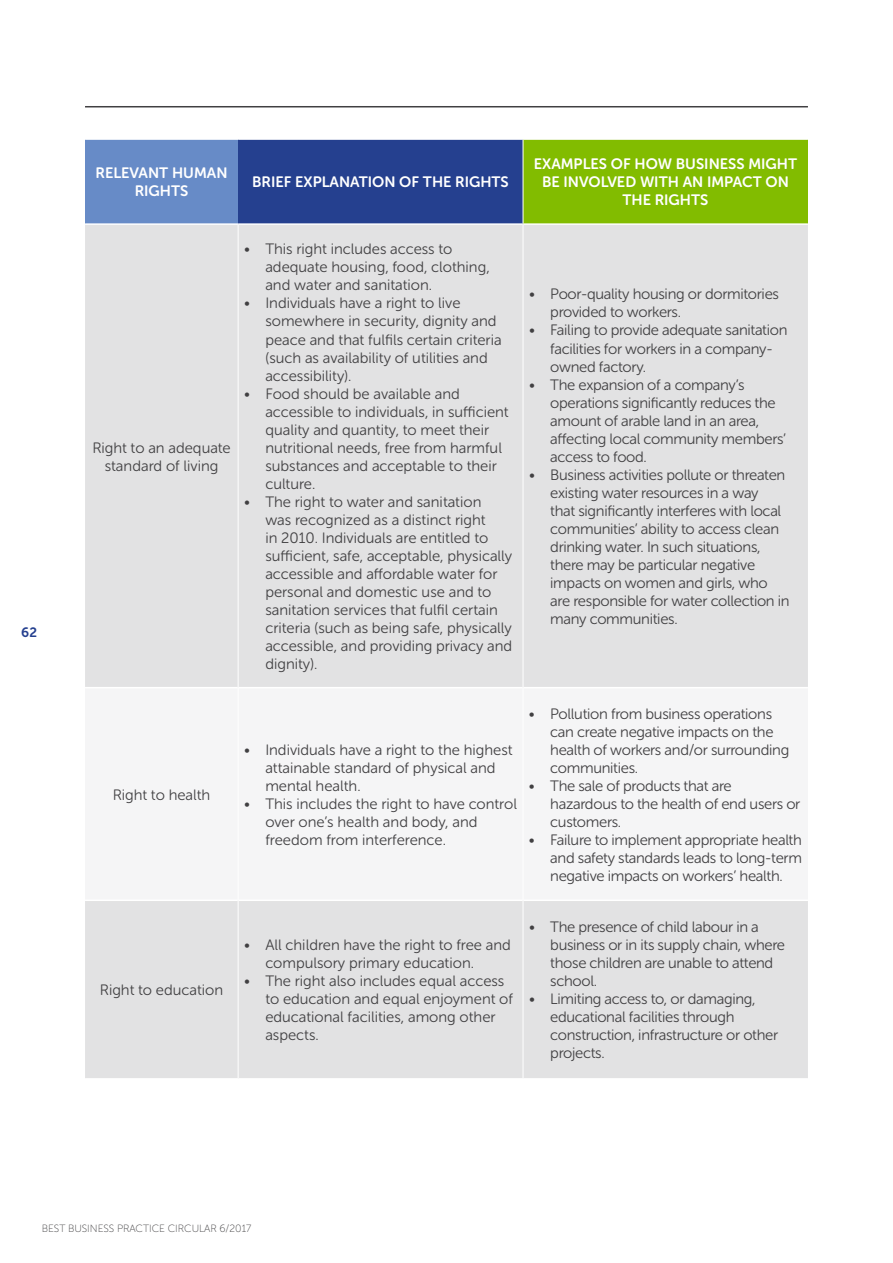
<style>
.page{position:relative;width:893px;height:1263px;background:#fff}
.page>*{position:absolute;margin:0;border:0;box-sizing:border-box;transform-origin:0 0}
.t1{font:15px/18px "Museo Sans Rounded 300";letter-spacing:-.005em;color:#414042}
.t2{font:15px/18px "Museo Sans Rounded 700";color:#fff;text-align:center}
.t3{font:13.5px "Museo Sans Rounded 700";color:#25408f}
.t4{font:10.5px "Museo Sans Rounded 100";color:#414042}
</style>
<div class="page">
<div style="left:85px;top:139px;width:153px;height:85px;background:#678bc7"></div>
<div style="left:238px;top:139px;width:285px;height:85px;background:#25408f"></div>
<div style="left:523px;top:139px;width:285px;height:85px;background:#82bc00"></div>
<div style="left:85px;top:225px;width:723px;height:853px;background:#e2e2e3"></div>
<div style="left:85px;top:688px;width:723px;height:211px;background:#f5f5f6"></div>
<hr style="left:85px;top:138px;width:153px;height:2px;background:#fff">
<hr style="left:238px;top:138px;width:285px;height:2px;background:#fff">
<hr style="left:523px;top:138px;width:285px;height:2px;background:#fff">
<hr style="left:85px;top:223px;width:153px;height:2px;background:#fff">
<hr style="left:238px;top:223px;width:285px;height:2px;background:#fff">
<hr style="left:523px;top:223px;width:285px;height:2px;background:#fff">
<hr style="left:85px;top:687px;width:153px;height:1px;background:#fff">
<hr style="left:238px;top:687px;width:285px;height:1px;background:#fff">
<hr style="left:523px;top:687px;width:285px;height:1px;background:#fff">
<hr style="left:85px;top:899px;width:153px;height:2px;background:#fff">
<hr style="left:238px;top:899px;width:285px;height:2px;background:#fff">
<hr style="left:523px;top:899px;width:285px;height:2px;background:#fff">
<hr style="left:523px;top:140px;width:1px;height:84px;background:#fff">
<hr style="left:523px;top:224px;width:1px;height:464px;background:#fff">
<hr style="left:523px;top:688px;width:1px;height:212px;background:#fff">
<hr style="left:523px;top:900px;width:1px;height:178px;background:#fff">
<hr style="left:238px;top:225px;width:1px;height:463px;background:#fff">
<hr style="left:238px;top:688px;width:1px;height:212px;background:#fff">
<hr style="left:238px;top:900px;width:1px;height:178px;background:#fff">
<hr style="left:85px;top:106px;width:723px;height:1px;background:#414042">
<p class="t3" style="left:21px;top:624px;width:17px">62</p>
<p class="t2" style="left:96px;top:164px;width:133px">RELEVANT HUMAN<br>RIGHTS</p>
<p class="t2" style="left:252px;top:173px;width:258px">BRIEF EXPLANATION OF THE RIGHTS</p>
<p class="t2" style="left:534px;top:155px;width:265px">EXAMPLES OF HOW BUSINESS MIGHT<br>BE INVOLVED WITH AN IMPACT ON<br>THE RIGHTS</p>
<p class="t1" style="left:92px;top:438px;width:140px;text-align:center">Right to an adequate standard of living</p>
<p class="t1" style="left:113px;top:785px;width:99px">Right to health</p>
<p class="t1" style="left:265px;top:240px;width:226px;text-indent:-21px">• This right includes access to adequate housing, food, clothing, and water and sanitation.</p>
<p class="t1" style="left:265px;top:294px;width:238px;text-indent:-21px">• Individuals have a right to live somewhere in security, dignity and peace and that fulfils certain criteria (such as availability of utilities and accessibility).</p>
<p class="t1" style="left:265px;top:384px;width:245px;text-indent:-21px">• Food should be available and accessible to individuals, in sufficient quality and quantity, to meet their nutritional needs, free from harmful substances and acceptable to their culture.</p>
<p class="t1" style="left:265px;top:492px;width:248px;text-indent:-21px">• The right to water and sanitation<br>was recognized as a distinct right<br>in 2010. Individuals are entitled to sufficient, safe, acceptable, physically accessible and affordable water for personal and domestic use and to sanitation services that fulfil certain criteria (such as being safe, physically accessible, and providing privacy and dignity).</p>
<p class="t1" style="left:550px;top:285px;width:230px;text-indent:-21px">• Poor-quality housing or dormitories provided to workers.</p>
<p class="t1" style="left:550px;top:321px;width:239px;text-indent:-21px">• Failing to provide adequate sanitation facilities for workers in a company&shy;owned factory.</p>
<p class="t1" style="left:550px;top:375px;width:237px;text-indent:-21px">• The expansion of a company’s operations significantly reduces the amount of arable land in an area, affecting local community members’ access to food.</p>
<p class="t1" style="left:550px;top:465px;width:241px;text-indent:-21px">• Business activities pollute or threaten existing water resources in a way<br>that significantly interferes with local communities’ ability to access clean drinking water. In such situations, there may be particular negative impacts on women and girls, who are responsible for water collection in many communities.</p>
<p class="t1" style="left:265px;top:740px;width:249px;text-indent:-21px">• Individuals have a right to the highest attainable standard of physical and mental health.</p>
<p class="t1" style="left:265px;top:794px;width:253px;text-indent:-21px">• This includes the right to have control over one’s health and body, and freedom from interference.</p>
<p class="t1" style="left:550px;top:704px;width:241px;text-indent:-21px">• Pollution from business operations can create negative impacts on the health of workers and/or surrounding communities.</p>
<p class="t1" style="left:550px;top:776px;width:252px;text-indent:-21px">• The sale of products that are hazardous to the health of end users or customers.</p>
<p class="t1" style="left:550px;top:830px;width:253px;text-align:justify;text-indent:-21px">• Failure to implement appropriate health and safety standards leads to long-term negative impacts on workers’ health.</p>
<p class="t1" style="left:100px;top:981px;width:125px">Right to education</p>
<p class="t1" style="left:265px;top:936px;width:247px;text-indent:-21px">• All children have the right to free and compulsory primary education.</p>
<p class="t1" style="left:265px;top:972px;width:249px;text-indent:-21px">• The right also includes equal access to education and equal enjoyment of educational facilities, among other aspects.</p>
<p class="t1" style="left:550px;top:918px;width:236px;text-indent:-21px">• The presence of child labour in a business or in its supply chain, where those children are unable to attend school.</p>
<p class="t1" style="left:550px;top:990px;width:229px;text-indent:-21px">• Limiting access to, or damaging, educational facilities through construction, infrastructure or other projects.</p>
<p class="t4" style="left:42px;top:1223px;width:211px">BEST BUSINESS PRACTICE CIRCULAR 6/2017</p>
</div>
